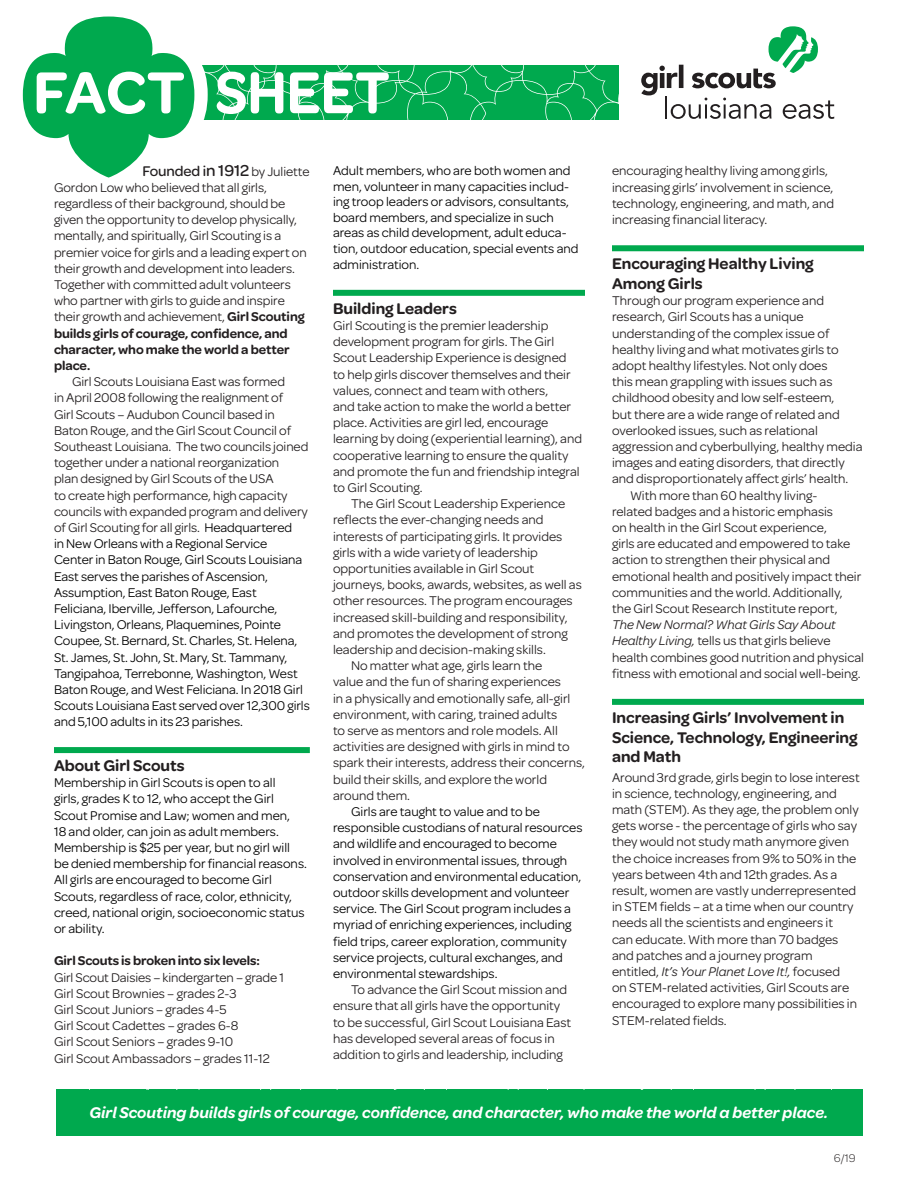
<style>
.page{position:relative;width:918px;height:1188px;background:#fff}
.page>*{position:absolute;margin:0;border:0;box-sizing:border-box;transform-origin:0 0}
.t1{font:600 63px "Omnes Girl Scouts";color:#fff}
.Rule{font:600 16.5px/19.8px "Omnes Girl Scouts";color:#231f20}
.t2{font:italic 600 16.5px "Omnes Girl Scouts";color:#fff}
.No_Spacing{font:13.5px/16.2px "Omnes Girl Scouts";color:#231f20}
.No_Spacing-2{font:13.5px/16.2px "Omnes Girl Scouts";letter-spacing:-.005em;color:#000}
.Plain_Text{font:13.5px/16.2px "Omnes Girl Scouts";color:#231f20}
.Pa0{font:13.5px/15.6px "Omnes Girl Scouts";color:#000}
.Normal__Web_1{font:13.5px "Omnes Girl Scouts";color:#231f20}
.Normal__Web_1-2{font:600 13.5px "Omnes Girl Scouts";letter-spacing:-.01em;color:#231f20}
.t3{font:300 12px "Omnes Girl Scouts";color:#231f20}
.s1{font-weight:500;font-size:15px}
.s2{font-weight:500;font-size:16.8px}
.s3{font-weight:600}
.s4{color:#231f20}
.s5{font-style:italic}
</style>
<div class="page">
<svg style="left:22px;top:16px;width:596px;height:162px"></svg>
<div style="left:56px;top:1090px;width:807px;height:46px;background:#00a94e"></div>
<div style="left:54px;top:747px;width:256px;height:6px;background:#00a94e"></div>
<div style="left:333px;top:290px;width:252px;height:6px;background:#00a94e"></div>
<div style="left:612px;top:245px;width:252px;height:6px;background:#00a94e"></div>
<div style="left:612px;top:699px;width:252px;height:6px;background:#00a94e"></div>
<svg style="left:641px;top:26px;width:193px;height:93px"></svg>
<p class="t1" style="left:33px;top:47px;width:358px">FACT SHEET</p>
<p class="No_Spacing" style="left:54px;top:162px;width:257px;text-indent:88px"><span class="s1">Founded i</span><span class="s2">n 1912</span> by Juliette Gordon Low who believed that all girls, regardless of their background, should be given the opportunity to develop physically, mentally, and spiritually, Girl Scouting is a premier voice for girls and a leading expert on their growth and development into leaders.<br>Together with committed adult volunteers who partner with girls to guide and inspire their growth and achievement, <span class="s3">Girl Scouting builds girls of courage, confidence, and character, who make the world a better place.</span></p>
<p class="No_Spacing-2" style="left:54px;top:373px;width:257px;text-indent:18px"><span class="s4">Girl Scouts Louisiana East was formed<br>in April 2008 following the realignment of<br>Girl Scouts – Audubon Council based in Baton Rouge, and the Girl Scout Council of Southeast Louisiana. The two councils joined together under a national reorganization<br>plan designed by Girl Scouts of the USA<br>to create high performance, high capacity councils with expanded program and delivery of Girl Scouting for all girls.</span> Headquartered<br>in New Orleans with a Regional Service Center in Baton Rouge, Girl Scouts Louisiana East serves the parishes of Ascension, Assumption, East Baton Rouge, East Feliciana, Iberville, Jefferson, Lafourche, Livingston, Orleans, Plaquemines, Pointe Coupee, St. Bernard, St. Charles, St. Helena, St. James, St. John, St. Mary, St. Tammany, Tangipahoa, Terrebonne, Washington, West Baton Rouge, and West Feliciana. In 2018 Girl Scouts Louisiana East served over 12,300 girls and 5,100 adults in its 23 parishes.</p>
<p class="Rule" style="left:54px;top:755px;width:132px">About Girl Scouts</p>
<p class="No_Spacing-2" style="left:54px;top:774px;width:254px">Membership in Girl Scouts is open to all<br>girls, grades K to 12, who accept the Girl Scout Promise and Law; women and men,<br>18 and older, can join as adult members.<br>Membership is $25 per year, but no girl will be denied membership for financial reasons.<br>All girls are encouraged to become Girl Scouts, regardless of race, color, ethnicity, creed, national origin, socioeconomic status or ability.</p>
<p class="Normal__Web_1-2" style="left:54px;top:951px;width:207px">Girl Scouts is broken into six levels:</p>
<p class="Normal__Web_1" style="left:54px;top:968px;width:232px">Girl Scout Daisies – kindergarten – grade 1</p>
<p class="Normal__Web_1" style="left:54px;top:984px;width:184px">Girl Scout Brownies – grades 2-3</p>
<p class="Normal__Web_1" style="left:54px;top:1000px;width:174px">Girl Scout Juniors – grades 4-5</p>
<p class="Normal__Web_1" style="left:54px;top:1017px;width:186px">Girl Scout Cadettes – grades 6-8</p>
<p class="Normal__Web_1" style="left:54px;top:1033px;width:181px">Girl Scout Seniors – grades 9-10</p>
<p class="Normal__Web_1" style="left:54px;top:1049px;width:217px">Girl Scout Ambassadors – grades 11-12</p>
<p class="Pa0" style="left:333px;top:162px;width:247px">Adult members, who are both women and men, volunteer in many capacities includ&shy;ing troop leaders or advisors, consultants, board members, and specialize in such areas as child development, adult educa&shy;tion, outdoor education, special events and administration.</p>
<p class="Rule" style="left:333px;top:298px;width:126px">Building Leaders</p>
<p class="No_Spacing" style="left:333px;top:317px;width:251px">Girl Scouting is the premier leadership development program for girls. The Girl Scout Leadership Experience is designed<br>to help girls discover themselves and their values, connect and team with others,<br>and take action to make the world a better place. Activities are girl led, encourage learning by doing (experiential learning), and cooperative learning to ensure the quality and promote the fun and friendship integral to Girl Scouting.</p>
<p class="No_Spacing" style="left:333px;top:495px;width:250px;text-indent:18px">The Girl Scout Leadership Experience reflects the ever-changing needs and interests of participating girls. It provides girls with a wide variety of leadership opportunities available in Girl Scout journeys, books, awards, websites, as well as other resources. The program encourages increased skill-building and responsibility, and promotes the development of strong leadership and decision-making skills.</p>
<p class="No_Spacing" style="left:333px;top:657px;width:253px;text-indent:18px">No matter what age, girls learn the<br>value and the fun of sharing experiences<br>in a physically and emotionally safe, all-girl environment, with caring, trained adults<br>to serve as mentors and role models. All activities are designed with girls in mind to spark their interests, address their concerns, build their skills, and explore the world around them.</p>
<p class="No_Spacing-2" style="left:333px;top:803px;width:251px;text-indent:18px">Girls are taught to value and to be responsible custodians of natural resources and wildlife and encouraged to become involved in environmental issues, through conservation and environmental education, outdoor skills development and volunteer service. The Girl Scout program includes a myriad of enriching experiences, including field trips, career exploration, community service projects, cultural exchanges, and environmental stewardships.</p>
<p class="Plain_Text" style="left:333px;top:981px;width:240px;text-indent:18px">To advance the Girl Scout mission and ensure that all girls have the opportunity to be successful, Girl Scout Louisiana East has developed several areas of focus in addition to girls and leadership, including</p>
<p class="Plain_Text" style="left:612px;top:162px;width:224px">encouraging healthy living among girls, increasing girls’ involvement in science, technology, engineering, and math, and increasing financial literacy.</p>
<p class="Rule" style="left:612px;top:253px;width:203px">Encouraging Healthy Living<br>Among Girls</p>
<p class="No_Spacing" style="left:612px;top:292px;width:252px">Through our program experience and research, Girl Scouts has a unique understanding of the complex issue of healthy living and what motivates girls to adopt healthy lifestyles. Not only does<br>this mean grappling with issues such as childhood obesity and low self-esteem,<br>but there are a wide range of related and overlooked issues, such as relational aggression and cyberbullying, healthy media images and eating disorders, that directly and disproportionately affect girls’ health.</p>
<p class="No_Spacing" style="left:612px;top:486px;width:254px;text-indent:18px">With more than 60 healthy living-<br>related badges and a historic emphasis<br>on health in the Girl Scout experience,<br>girls are educated and empowered to take action to strengthen their physical and emotional health and positively impact their communities and the world. Additionally, the Girl Scout Research Institute report,<br><span class="s5">The New Normal? What Girls Say About Healthy Living,</span> tells us that girls believe health combines good nutrition and physical fitness with emotional and social well-being.</p>
<p class="Rule" style="left:612px;top:707px;width:247px">Increasing Girls’ Involvement in<br>Science, Technology, Engineering and Math</p>
<p class="No_Spacing" style="left:612px;top:768px;width:249px">Around 3rd grade, girls begin to lose interest in science, technology, engineering, and math (STEM). As they age, the problem only gets worse - the percentage of girls who say they would not study math anymore given the choice increases from 9% to 50% in the years between 4th and 12th grades. As a result, women are vastly underrepresented in STEM fields – at a time when our country needs all the scientists and engineers it<br>can educate. With more than 70 badges and patches and a journey program entitled, <span class="s5">It’s Your Planet Love It!,</span> focused<br>on STEM-related activities, Girl Scouts are encouraged to explore many possibilities in STEM-related fields.</p>
<p class="t2" style="left:89px;top:1101px;width:740px">Girl Scouting builds girls of courage, confidence, and character, who make the world a better place.</p>
<p class="t3" style="left:834px;top:1150px;width:23px">6/19</p>
</div>
